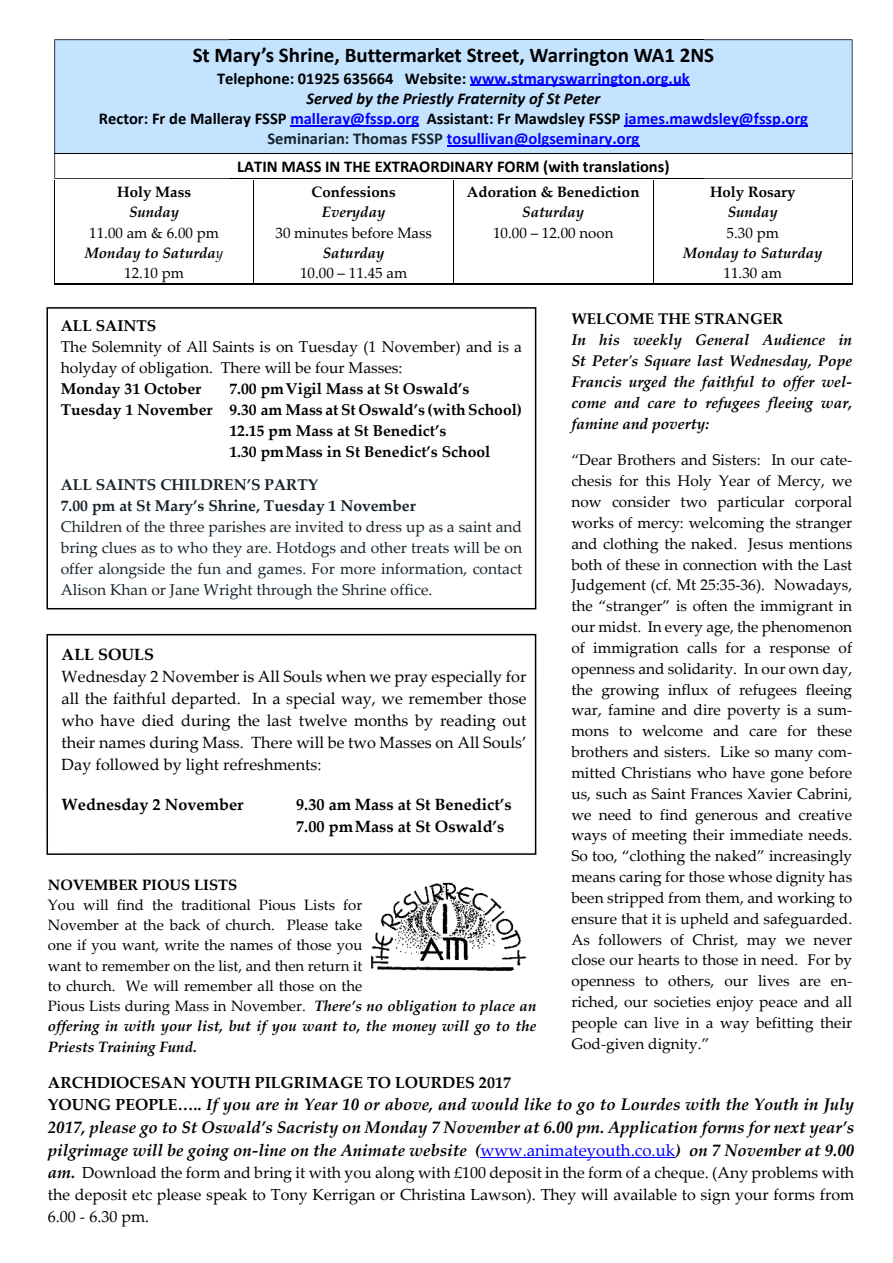
<style>
.page{position:relative;width:893px;height:1263px;background:#fff}
.page>*{position:absolute;margin:0;border:0;box-sizing:border-box;transform-origin:0 0}
.t1{font:700 21px "Calibri";color:#000}
.t2{font:italic 700 16.8px/22.6px "Palatino Linotype";color:#000;text-align:justify}
.t3{font:700 16.5px/20.1px "Calibri";color:#00f;text-align:center}
.t4{font:700 16.5px "Calibri";color:#000}
.t5{font:16.35px/21.9px "Palatino Linotype";color:#000;text-align:justify}
.t6{font:700 16.35px/21.9px "Palatino Linotype";color:#000}
.t7{font:16.05px/21.8px "Palatino Linotype";color:#000;text-align:justify}
.t8{font:700 16.05px "Palatino Linotype";color:#000}
.t9{font:15.6px/21px "Palatino Linotype";color:#17232b;text-align:justify}
.t10{font:700 15.6px "Palatino Linotype";color:#000}
.t11{font:15.6px/21px "Palatino Linotype";color:#000}
.t12{font:700 15.6px/21px "Palatino Linotype";color:#17232b}
.t13{font:15.45px/20.9px "Palatino Linotype";color:#000;text-align:justify}
.t14{font:italic 700 15.45px/20.9px "Palatino Linotype";color:#000;text-align:justify}
.t15{font:700 15.45px "Palatino Linotype";color:#000}
.t16{font:15px/20.2px "Palatino Linotype";color:#000;text-align:center}
.t17{font:700 15px "Palatino Linotype";color:#000}
.t18{font:italic 700 15px "Palatino Linotype";color:#000}
.s1{color:#000}
.s2{font-style:italic;color:#000}
.s3{color:#17232b}
.s4{font-weight:700;font-style:italic}
.s5{font-style:italic}
.s6{font-style:normal;font-size:16.05px}
.s7{font-size:16.05px}
.s8{font-weight:400;font-style:normal;color:#00f}
.s9{font-weight:700;font-style:italic;font-size:16.8px}
</style>
<div class="page">
<div style="left:55px;top:40px;width:797px;height:114px;background:#c4e3ff"></div>
<hr style="left:470px;top:85px;width:220px;height:1px;background:#00f">
<hr style="left:290px;top:125px;width:129px;height:1px;background:#00f">
<hr style="left:624px;top:125px;width:184px;height:1px;background:#00f">
<hr style="left:447px;top:145px;width:192px;height:1px;background:#00f">
<hr style="left:229px;top:39px;width:474px;height:1px;background:#000">
<hr style="left:229px;top:153px;width:474px;height:1px;background:#000">
<hr style="left:229px;top:178px;width:474px;height:1px;background:#000">
<svg style="left:54px;top:39px;width:175px;height:140px"></svg>
<svg style="left:703px;top:39px;width:150px;height:140px"></svg>
<hr style="left:54px;top:283px;width:200px;height:2px;background:#000">
<hr style="left:254px;top:283px;width:200px;height:2px;background:#000">
<hr style="left:453px;top:283px;width:200px;height:2px;background:#000">
<hr style="left:653px;top:283px;width:200px;height:2px;background:#000">
<hr style="left:54px;top:180px;width:1px;height:105px;background:#000">
<hr style="left:254px;top:180px;width:1px;height:103px;background:#000">
<hr style="left:453px;top:180px;width:1px;height:103px;background:#000">
<hr style="left:653px;top:180px;width:1px;height:103px;background:#000">
<hr style="left:852px;top:180px;width:1px;height:105px;background:#000">
<hr style="left:481px;top:1157px;width:194px;height:1px;background:#00f">
<div style="left:46px;top:307px;width:490px;height:302px;border:2px solid #000"></div>
<div style="left:46px;top:634px;width:490px;height:221px;border:2px solid #000"></div>
<img style="left:371px;top:882px;width:156px;height:89px">
<h1 class="t1" style="left:193px;top:47px;width:523px">St Mary’s Shrine, Buttermarket Street, Warrington WA1 2NS</h1>
<p class="t3" style="left:99px;top:69px;width:711px"><span class="s1">Telephone: 01925 635664 Website:</span> www.stmaryswarrington.org.uk<br><span class="s2">Served by the Priestly Fraternity of St Peter<br></span><span class="s1">Rector: Fr de Malleray FSSP</span> malleray@fssp.org <span class="s1">Assistant: Fr Mawdsley FSSP</span> james.mawdsley@fssp.org <span class="s3">Seminarian: Thomas FSSP</span> tosullivan@olgseminary.org</p>
<p class="t4" style="left:237px;top:159px;width:434px">LATIN MASS IN THE EXTRAORDINARY FORM (with translations)</p>
<p class="t17" style="left:117px;top:186px;width:75px">Holy Mass</p>
<p class="t18" style="left:129px;top:206px;width:52px">Sunday</p>
<p class="t16" style="left:85px;top:224px;width:140px">11.00 am &amp; 6.00 pm<br><span class="s4">Monday to Saturda</span><span class="s5">y<br></span>12.10 pm</p>
<p class="t17" style="left:312px;top:186px;width:86px">Confessions</p>
<p class="t18" style="left:322px;top:206px;width:65px">Everyday</p>
<p class="t16" style="left:275px;top:224px;width:158px">30 minutes before Mass</p>
<p class="t18" style="left:323px;top:247px;width:63px">Saturday</p>
<p class="t16" style="left:300px;top:265px;width:109px">10.00 – 11.45 am</p>
<p class="t17" style="left:467px;top:186px;width:174px">Adoration &amp; Benediction</p>
<p class="t18" style="left:522px;top:206px;width:63px">Saturday</p>
<p class="t16" style="left:493px;top:224px;width:122px">10.00 – 12.00 noon</p>
<p class="t17" style="left:710px;top:186px;width:87px">Holy Rosary</p>
<p class="t18" style="left:728px;top:206px;width:52px">Sunday</p>
<p class="t16" style="left:727px;top:224px;width:54px">5.30 pm</p>
<p class="t18" style="left:683px;top:247px;width:141px">Monday to Saturday</p>
<p class="t16" style="left:724px;top:265px;width:60px">11.30 am</p>
<p class="t15" style="left:571px;top:313px;width:213px">WELCOME THE STRANGER</p>
<p class="t14" style="left:571px;top:331px;width:282px">In his weekly General Audience in St Peter's Square last Wednesday, Pope Francis urged the faithful to offer wel&shy;come and care to refugees fleeing war, famine and poverty:</p>
<p class="t13" style="left:571px;top:451px;width:282px">“Dear Brothers and Sisters: In our cate&shy;chesis for this Holy Year of Mercy, we now consider two particular corporal works of mercy: welcoming the stranger and clothing the naked. Jesus mentions both of these in connection with the Last Judgement (cf. Mt 25:35-36). Nowadays, the “stranger” is often the immigrant in our midst. In every age, the phenomenon of immigration calls for a response of openness and solidarity. In our own day, the growing influx of refugees fleeing war, famine and dire poverty is a sum&shy;mons to welcome and care for these brothers and sisters. Like so many com&shy;mitted Christians who have gone before us, such as Saint Frances Xavier Cabrini, we need to find generous and creative ways of meeting their immediate needs.<br>So too, “clothing the naked” increasingly means caring for those whose dignity has been stripped from them, and working to ensure that it is upheld and safeguarded.<br>As followers of Christ, may we never close our hearts to those in need. For by openness to others, our lives are en&shy;riched, our societies enjoy peace and all people can live in a way befitting their God-given dignity.”</p>
<p class="t10" style="left:61px;top:319px;width:97px">ALL SAINTS</p>
<p class="t11" style="left:61px;top:338px;width:463px">The Solemnity of All Saints is on Tuesday (1 November) and is a holyday of obligation. There will be four Masses:</p>
<p class="t10" style="left:61px;top:383px;width:142px">Monday 31 October</p>
<p class="t10" style="left:229px;top:383px;width:242px">7.00 pm Vigil Mass at St Oswald’s</p>
<p class="t10" style="left:61px;top:404px;width:463px">Tuesday 1 November 9.30 am Mass at St Oswald’s (with School)</p>
<p class="t10" style="left:229px;top:425px;width:218px">12.15 pm Mass at St Benedict’s</p>
<p class="t10" style="left:229px;top:446px;width:262px">1.30 pm Mass in St Benedict’s School</p>
<p class="t12" style="left:61px;top:476px;width:357px">ALL SAINTS CHILDREN’S PARTY<br>7.00 pm at St Mary’s Shrine, Tuesday 1 November</p>
<p class="t9" style="left:61px;top:518px;width:463px">Children of the three parishes are invited to dress up as a saint and bring clues as to who they are. Hotdogs and other treats will be on offer alongside the fun and games. For more information, contact Alison Khan or Jane Wright through the Shrine office.</p>
<p class="t6" style="left:62px;top:646px;width:94px">ALL SOULS</p>
<p class="t5" style="left:62px;top:668px;width:466px">Wednesday 2 November is All Souls when we pray especially for all the faithful departed. In a special way, we remember those who have died during the last twelve months by reading out their names during Mass. There will be two Masses on All Souls’ Day followed by light refreshments:</p>
<p class="t6" style="left:62px;top:795px;width:183px">Wednesday 2 November</p>
<p class="t6" style="left:296px;top:795px;width:217px">9.30 am Mass at St Benedict’s<br>7.00 pm Mass at St Oswald’s</p>
<p class="t17" style="left:48px;top:879px;width:191px">NOVEMBER PIOUS LISTS</p>
<p class="t16" style="left:48px;top:896px;width:490px;text-align:left">You will find the traditional Pious Lists for<br>November at the back of church. Please take<br>one if you want, write the names of those you<br>want to remember on the list, and then return it<br>to church. We will remember all those on the<br>Pious Lists during Mass in November. <span class="s4">There’s no obligation to place an offering in with your list, but if you want to, the money will go to the Priests Training Fund.</span></p>
<p class="t8" style="left:48px;top:1076px;width:465px">ARCHDIOCESAN YOUTH PILGRIMAGE TO LOURDES 2017</p>
<p class="t2" style="left:48px;top:1095px;width:808px"><span class="s6">YOUNG PEOPLE…..</span> <span class="s7">I</span>f you are in Year 10 or above, and would like to go to Lourdes with the Youth in July 2017, please go to St Oswald’s Sacristy on Monday 7 November at 6.00 pm. Application forms for next year’s pilgrimage will be going on-line on the Animate website (<span class="s8">www.animateyouth.co.uk</span>) on 7 November at 9.00</p>
<p class="t7" style="left:48px;top:1164px;width:808px"><span class="s9">am.</span> Download the form and bring it with you along with £100 deposit in the form of a cheque. (Any problems with the deposit etc please speak to Tony Kerrigan or Christina Lawson). They will available to sign your forms from 6.00 - 6.30 pm.</p>
</div>
